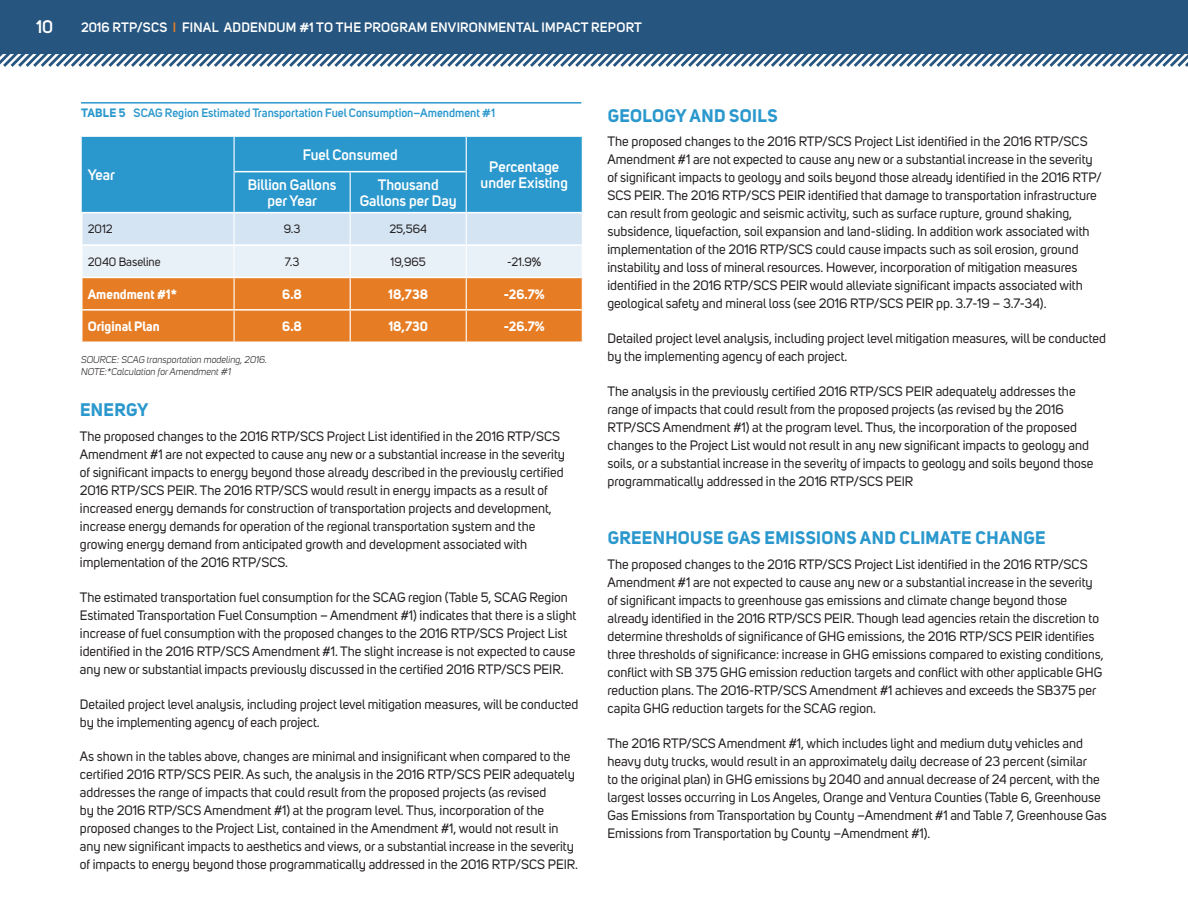
<style>
.page{position:relative;width:1188px;height:918px;background:#fff}
.page>*{position:absolute;margin:0;border:0;box-sizing:border-box;transform-origin:0 0}
.Heading_2{font:700 18px "Uni Sans";letter-spacing:.02em;color:#2b98cd}
.t1{font:600 18px "Uni Sans";color:#fff}
.Table_Column_Heading{font:600 15px/16.5px "Uni Sans";color:#fff;text-align:center}
.t2{font:13.5px/18px "Uni Sans";color:#231f20}
.t3{font:600 13.5px "Uni Sans";letter-spacing:.02em;color:#fff}
.Table_BodyText{font:700 13.5px "Uni Sans";color:#fff}
.Table_Row_Heading{font:700 13.5px "Uni Sans";color:#fff}
.t4{font:600 12px "Uni Sans";color:#2b98cd}
.Table_BodyText-2{font:12px "Uni Sans";color:#231f20}
.Table_BodyTextLeft{font:12px "Uni Sans";color:#231f20}
.Source{font:italic 9.75px "Uni Sans";color:#231f20}
.s1{color:#e67d25}
.s2{font-weight:700}
</style>
<div class="page">
<div style="left:0;top:0;width:1188px;height:54px;background:#26557f"></div>
<svg style="left:0;top:54px;width:1188px;height:13px"></svg>
<svg style="left:82px;top:137px;width:500px;height:204px;background:#9daaa6"></svg>
<hr style="left:234px;top:137px;width:1px;height:35px;background:#fff">
<hr style="left:466px;top:137px;width:1px;height:35px;background:#fff">
<hr style="left:234px;top:172px;width:1px;height:40px;background:#fff">
<hr style="left:350px;top:172px;width:1px;height:40px;background:#fff">
<hr style="left:466px;top:172px;width:1px;height:40px;background:#fff">
<hr style="left:234px;top:213px;width:1px;height:31px;background:#fff">
<hr style="left:350px;top:213px;width:1px;height:31px;background:#fff">
<hr style="left:466px;top:213px;width:1px;height:31px;background:#fff">
<hr style="left:234px;top:246px;width:1px;height:31px;background:#fff">
<hr style="left:350px;top:246px;width:1px;height:31px;background:#fff">
<hr style="left:466px;top:246px;width:1px;height:31px;background:#fff">
<hr style="left:234px;top:278px;width:1px;height:31px;background:#fff">
<hr style="left:350px;top:278px;width:1px;height:31px;background:#fff">
<hr style="left:234px;top:311px;width:1px;height:30px;background:#fff">
<hr style="left:350px;top:311px;width:1px;height:30px;background:#fff">
<hr style="left:235px;top:171px;width:115px;height:1px;background:#fff">
<hr style="left:350px;top:171px;width:116px;height:1px;background:#fff">
<hr style="left:234px;top:212px;width:116px;height:1px;background:#fff">
<hr style="left:350px;top:212px;width:116px;height:1px;background:#fff">
<hr style="left:466px;top:212px;width:116px;height:1px;background:#fff">
<hr style="left:81px;top:244px;width:153px;height:2px;background:#fff">
<hr style="left:234px;top:244px;width:116px;height:2px;background:#fff">
<hr style="left:350px;top:244px;width:116px;height:2px;background:#fff">
<hr style="left:466px;top:244px;width:116px;height:2px;background:#fff">
<hr style="left:81px;top:277px;width:153px;height:1px;background:#fff">
<hr style="left:234px;top:277px;width:116px;height:1px;background:#fff">
<hr style="left:81px;top:309px;width:153px;height:2px;background:#fff">
<hr style="left:234px;top:309px;width:116px;height:2px;background:#fff">
<hr style="left:81px;top:212px;width:153px;height:1px;background:#fff">
<hr style="left:350px;top:277px;width:116px;height:1px;background:#fff">
<hr style="left:466px;top:277px;width:116px;height:1px;background:#fff">
<hr style="left:350px;top:309px;width:116px;height:2px;background:#fff">
<hr style="left:466px;top:309px;width:116px;height:2px;background:#fff">
<hr style="left:466px;top:278px;width:1px;height:31px;background:#fff">
<hr style="left:466px;top:311px;width:1px;height:30px;background:#fff">
<hr style="left:81px;top:102px;width:500px;height:2px;background:#2b98cd">
<h1 class="t1" style="left:36px;top:13px;width:19px">10</h1>
<p class="t3" style="left:81px;top:17px;width:563px">2016 RTP/SCS <span class="s1">I</span> FINAL ADDENDUM #1 TO THE PROGRAM ENVIRONMENTAL IMPACT REPORT</p>
<p class="t4" style="left:81px;top:104px;width:416px"><span class="s2">Table 5</span> SCAG Region Estimated Transportation Fuel Consumption–Amendment #1</p>
<p class="Table_Column_Heading" style="left:88px;top:165px;width:29px">Year</p>
<p class="Table_Column_Heading" style="left:303px;top:145px;width:96px">Fuel Consumed</p>
<p class="Table_Column_Heading" style="left:489px;top:157px;width:71px">Percentage</p>
<p class="Table_Column_Heading" style="left:248px;top:175px;width:90px">Billion Gallons</p>
<p class="Table_Column_Heading" style="left:481px;top:174px;width:89px">under Existing</p>
<p class="Table_Column_Heading" style="left:268px;top:191px;width:51px">per Year</p>
<p class="Table_Column_Heading" style="left:360px;top:175px;width:98px">Thousand<br>Gallons per Day</p>
<p class="Table_BodyTextLeft" style="left:88px;top:222px;width:26px">2012</p>
<p class="Table_BodyText-2" style="left:284px;top:222px;width:18px">9.3</p>
<p class="Table_BodyText-2" style="left:389px;top:222px;width:39px">25,564</p>
<p class="Table_BodyTextLeft" style="left:88px;top:255px;width:74px">2040 Baseline</p>
<p class="Table_BodyText-2" style="left:285px;top:255px;width:16px">7.3</p>
<p class="Table_BodyText-2" style="left:391px;top:255px;width:37px">19,965</p>
<p class="Table_BodyText-2" style="left:507px;top:255px;width:36px">-21.9%</p>
<p class="Table_Row_Heading" style="left:88px;top:286px;width:91px">Amendment #1*</p>
<p class="Table_BodyText" style="left:282px;top:286px;width:21px">6.8</p>
<p class="Table_BodyText" style="left:388px;top:286px;width:41px">18,738</p>
<p class="Table_BodyText" style="left:504px;top:286px;width:42px">-26.7%</p>
<p class="Table_Row_Heading" style="left:88px;top:318px;width:74px">Original Plan</p>
<p class="Table_BodyText" style="left:282px;top:318px;width:21px">6.8</p>
<p class="Table_BodyText" style="left:388px;top:318px;width:41px">18,730</p>
<p class="Table_BodyText" style="left:504px;top:318px;width:42px">-26.7%</p>
<p class="Source" style="left:81px;top:354px;width:188px">SOURCE: SCAG transportation modeling, 2016.</p>
<p class="Source" style="left:81px;top:366px;width:152px">NOTE:*Calculation for Amendment #1</p>
<p class="Heading_2" style="left:80px;top:399px;width:70px">ENERGY</p>
<p class="t2" style="left:80px;top:428px;width:487px">The proposed changes to the 2016 RTP/SCS Project List identified in the 2016 RTP/SCS Amendment #1 are not expected to cause any new or a substantial increase in the severity of significant impacts to energy beyond those already described in the previously certified 2016 RTP/SCS PEIR. The 2016 RTP/SCS would result in energy impacts as a result of increased energy demands for construction of transportation projects and development, increase energy demands for operation of the regional transportation system and the growing energy demand from anticipated growth and development associated with implementation of the 2016 RTP/SCS.</p>
<p class="t2" style="left:80px;top:588px;width:498px">The estimated transportation fuel consumption for the SCAG region (Table 5, SCAG Region Estimated Transportation Fuel Consumption – Amendment #1) indicates that there is a slight increase of fuel consumption with the proposed changes to the 2016 RTP/SCS Project List identified in the 2016 RTP/SCS Amendment #1. The slight increase is not expected to cause any new or substantial impacts previously discussed in the certified 2016 RTP/SCS PEIR.</p>
<p class="t2" style="left:80px;top:695px;width:500px">Detailed project level analysis, including project level mitigation measures, will be conducted by the implementing agency of each project.</p>
<p class="t2" style="left:80px;top:748px;width:500px">As shown in the tables above, changes are minimal and insignificant when compared to the certified 2016 RTP/SCS PEIR. As such, the analysis in the 2016 RTP/SCS PEIR adequately addresses the range of impacts that could result from the proposed projects (as revised<br>by the 2016 RTP/SCS Amendment #1) at the program level. Thus, incorporation of the proposed changes to the Project List, contained in the Amendment #1, would not result in any new significant impacts to aesthetics and views, or a substantial increase in the severity of impacts to energy beyond those programmatically addressed in the 2016 RTP/SCS PEIR.</p>
<p class="Heading_2" style="left:608px;top:104px;width:171px">GEOLOGY AND SOILS</p>
<p class="t2" style="left:608px;top:133px;width:496px">The proposed changes to the 2016 RTP/SCS Project List identified in the 2016 RTP/SCS Amendment #1 are not expected to cause any new or a substantial increase in the severity of significant impacts to geology and soils beyond those already identified in the 2016 RTP/ SCS PEIR. The 2016 RTP/SCS PEIR identified that damage to transportation infrastructure can result from geologic and seismic activity, such as surface rupture, ground shaking, subsidence, liquefaction, soil expansion and land-sliding. In addition work associated with implementation of the 2016 RTP/SCS could cause impacts such as soil erosion, ground instability and loss of mineral resources. However, incorporation of mitigation measures identified in the 2016 RTP/SCS PEIR would alleviate significant impacts associated with geological safety and mineral loss (see 2016 RTP/SCS PEIR pp. 3.7-19 – 3.7-34).</p>
<p class="t2" style="left:608px;top:330px;width:500px">Detailed project level analysis, including project level mitigation measures, will be conducted by the implementing agency of each project.</p>
<p class="t2" style="left:608px;top:382px;width:487px">The analysis in the previously certified 2016 RTP/SCS PEIR adequately addresses the range of impacts that could result from the proposed projects (as revised by the 2016<br>RTP/SCS Amendment #1) at the program level. Thus, the incorporation of the proposed changes to the Project List would not result in any new significant impacts to geology and soils, or a substantial increase in the severity of impacts to geology and soils beyond those programmatically addressed in the 2016 RTP/SCS PEIR</p>
<p class="Heading_2" style="left:608px;top:527px;width:439px">GREENHOUSE GAS EMISSIONS AND CLIMATE CHANGE</p>
<p class="t2" style="left:608px;top:556px;width:498px">The proposed changes to the 2016 RTP/SCS Project List identified in the 2016 RTP/SCS Amendment #1 are not expected to cause any new or a substantial increase in the severity of significant impacts to greenhouse gas emissions and climate change beyond those already identified in the 2016 RTP/SCS PEIR. Though lead agencies retain the discretion to determine thresholds of significance of GHG emissions, the 2016 RTP/SCS PEIR identifies three thresholds of significance: increase in GHG emissions compared to existing conditions, conflict with SB 375 GHG emission reduction targets and conflict with other applicable GHG reduction plans. The 2016-RTP/SCS Amendment #1 achieves and exceeds the SB375 per capita GHG reduction targets for the SCAG region.</p>
<p class="t2" style="left:608px;top:734px;width:501px">The 2016 RTP/SCS Amendment #1, which includes light and medium duty vehicles and heavy duty trucks, would result in an approximately daily decrease of 23 percent (similar<br>to the original plan) in GHG emissions by 2040 and annual decrease of 24 percent, with the largest losses occurring in Los Angeles, Orange and Ventura Counties (Table 6, Greenhouse Gas Emissions from Transportation by County –Amendment #1 and Table 7, Greenhouse Gas Emissions from Transportation by County –Amendment #1).</p>
</div>
